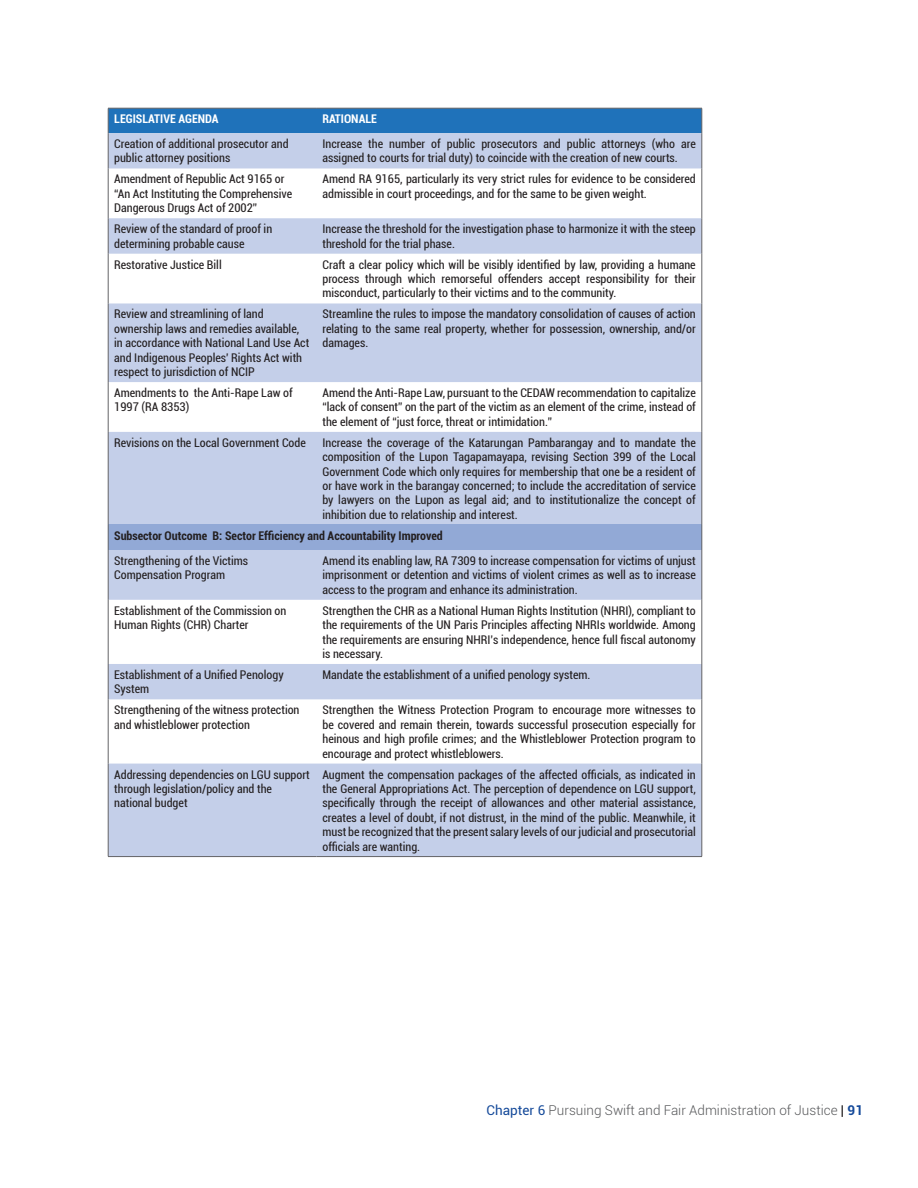
<style>
.page{position:relative;width:918px;height:1188px;background:#fff}
.page>*{position:absolute;margin:0;border:0;box-sizing:border-box;transform-origin:0 0}
.t1{font:300 13.5px "Roboto";color:#57585a}
.t2{font:condensed 12px/14.4px "Roboto";color:#231f20}
.t3{font:700 condensed 12px "Roboto";color:#231f20}
.t4{font:700 condensed 12px "Roboto";color:#fff}
.s1{font-weight:400;color:#154a9a}
.s2{font-weight:400;color:#231f20}
.s3{font-weight:700;color:#154a9a}
</style>
<div class="page">
<svg style="left:109px;top:133px;width:593px;height:723px;fill:#c4cfe9"></svg>
<div style="left:108px;top:525px;width:594px;height:25px;background:#92a9d6"></div>
<div style="left:108px;top:108px;width:595px;height:25px;background:#1f72ba"></div>
<hr style="left:108px;top:133px;width:1px;height:35px;background:#636366">
<hr style="left:702px;top:133px;width:1px;height:35px;background:#636366">
<hr style="left:108px;top:168px;width:1px;height:50px;background:#636366">
<hr style="left:702px;top:168px;width:1px;height:50px;background:#636366">
<hr style="left:108px;top:218px;width:1px;height:36px;background:#636366">
<hr style="left:702px;top:218px;width:1px;height:36px;background:#636366">
<hr style="left:108px;top:254px;width:1px;height:49px;background:#636366">
<hr style="left:702px;top:254px;width:1px;height:49px;background:#636366">
<hr style="left:108px;top:303px;width:1px;height:79px;background:#636366">
<hr style="left:702px;top:303px;width:1px;height:79px;background:#636366">
<hr style="left:108px;top:382px;width:1px;height:50px;background:#636366">
<hr style="left:702px;top:382px;width:1px;height:50px;background:#636366">
<hr style="left:108px;top:432px;width:1px;height:93px;background:#636366">
<hr style="left:702px;top:432px;width:1px;height:93px;background:#636366">
<svg style="left:108px;top:525px;width:1px;height:25px"></svg>
<svg style="left:702px;top:525px;width:1px;height:25px"></svg>
<hr style="left:108px;top:550px;width:1px;height:50px;background:#636366">
<hr style="left:702px;top:550px;width:1px;height:50px;background:#636366">
<hr style="left:108px;top:600px;width:1px;height:64px;background:#636366">
<hr style="left:702px;top:600px;width:1px;height:64px;background:#636366">
<hr style="left:108px;top:664px;width:1px;height:35px;background:#636366">
<hr style="left:702px;top:664px;width:1px;height:35px;background:#636366">
<hr style="left:108px;top:699px;width:1px;height:65px;background:#636366">
<hr style="left:702px;top:699px;width:1px;height:65px;background:#636366">
<hr style="left:108px;top:764px;width:1px;height:92px;background:#636366">
<hr style="left:702px;top:764px;width:1px;height:92px;background:#636366">
<hr style="left:108px;top:856px;width:208px;height:1px;background:#636366">
<hr style="left:316px;top:856px;width:386px;height:1px;background:#636366">
<p class="t4" style="left:114px;top:111px;width:106px">LEGISLATIVE AGENDA</p>
<p class="t4" style="left:322px;top:111px;width:56px">RATIONALE</p>
<p class="t2" style="left:114px;top:136px;width:176px">Creation of additional prosecutor and public attorney positions</p>
<p class="t2" style="left:322px;top:136px;width:375px">Increase the number of public prosecutors and public attorneys (who are assigned to courts for trial duty) to coincide with the creation of new courts.</p>
<p class="t2" style="left:114px;top:172px;width:180px">Amendment of Republic Act 9165 or “An Act Instituting the Comprehensive<br>Dangerous Drugs Act of 2002”</p>
<p class="t2" style="left:322px;top:172px;width:375px">Amend RA 9165, particularly its very strict rules for evidence to be considered admissible in court proceedings, and for the same to be given weight.</p>
<p class="t2" style="left:114px;top:221px;width:160px">Review of the standard of proof in determining probable cause</p>
<p class="t2" style="left:322px;top:221px;width:375px">Increase the threshold for the investigation phase to harmonize it with the steep threshold for the trial phase.</p>
<p class="t2" style="left:114px;top:257px;width:109px">Restorative Justice Bill</p>
<p class="t2" style="left:322px;top:257px;width:375px;text-align:justify">Craft a clear policy which will be visibly identified by law, providing a humane process through which remorseful offenders accept responsibility for their misconduct, particularly to their victims and to the community.</p>
<p class="t2" style="left:114px;top:307px;width:197px">Review and streamlining of land ownership laws and remedies available, in accordance with National Land Use Act and Indigenous Peoples' Rights Act with respect to jurisdiction of NCIP</p>
<p class="t2" style="left:322px;top:307px;width:375px;text-align:justify">Streamline the rules to impose the mandatory consolidation of causes of action relating to the same real property, whether for possession, ownership, and/or damages.</p>
<p class="t2" style="left:114px;top:385px;width:180px">Amendments to the Anti-Rape Law of<br>1997 (RA 8353)</p>
<p class="t2" style="left:322px;top:385px;width:375px;text-align:justify">Amend the Anti-Rape Law, pursuant to the CEDAW recommendation to capitalize “lack of consent” on the part of the victim as an element of the crime, instead of the element of “just force, threat or intimidation.”</p>
<p class="t2" style="left:114px;top:435px;width:193px">Revisions on the Local Government Code</p>
<p class="t2" style="left:322px;top:435px;width:375px;text-align:justify">Increase the coverage of the Katarungan Pambarangay and to mandate the composition of the Lupon Tagapamayapa, revising Section 399 of the Local Government Code which only requires for membership that one be a resident of or have work in the barangay concerned; to include the accreditation of service by lawyers on the Lupon as legal aid; and to institutionalize the concept of inhibition due to relationship and interest.</p>
<p class="t3" style="left:114px;top:527px;width:330px">Subsector Outcome B: Sector Efficiency and Accountability Improved</p>
<p class="t2" style="left:114px;top:553px;width:136px">Strengthening of the Victims<br>Compensation Program</p>
<p class="t2" style="left:322px;top:553px;width:375px;text-align:justify">Amend its enabling law, RA 7309 to increase compensation for victims of unjust imprisonment or detention and victims of violent crimes as well as to increase access to the program and enhance its administration.</p>
<p class="t2" style="left:114px;top:603px;width:174px">Establishment of the Commission on<br>Human Rights (CHR) Charter</p>
<p class="t2" style="left:322px;top:603px;width:375px;text-align:justify">Strengthen the CHR as a National Human Rights Institution (NHRI), compliant to the requirements of the UN Paris Principles affecting NHRIs worldwide. Among the requirements are ensuring NHRI’s independence, hence full fiscal autonomy is necessary.</p>
<p class="t2" style="left:114px;top:667px;width:171px">Establishment of a Unified Penology<br>System</p>
<p class="t2" style="left:322px;top:667px;width:270px">Mandate the establishment of a unified penology system.</p>
<p class="t2" style="left:114px;top:702px;width:187px">Strengthening of the witness protection and whistleblower protection</p>
<p class="t2" style="left:322px;top:702px;width:375px;text-align:justify">Strengthen the Witness Protection Program to encourage more witnesses to be covered and remain therein, towards successful prosecution especially for heinous and high profile crimes; and the Whistleblower Protection program to encourage and protect whistleblowers.</p>
<p class="t2" style="left:114px;top:767px;width:197px">Addressing dependencies on LGU support through legislation/policy and the national budget</p>
<p class="t2" style="left:322px;top:767px;width:375px;text-align:justify">Augment the compensation packages of the affected officials, as indicated in the General Appropriations Act. The perception of dependence on LGU support, specifically through the receipt of allowances and other material assistance, creates a level of doubt, if not distrust, in the mind of the public. Meanwhile, it must be recognized that the present salary levels of our judicial and prosecutorial officials are wanting.</p>
<p class="t1" style="left:487px;top:1101px;width:378px"><span class="s1">Chapter 6</span> Pursuing Swift and Fair Administration of Justice <span class="s2">|</span> <span class="s3">91</span></p>
</div>
